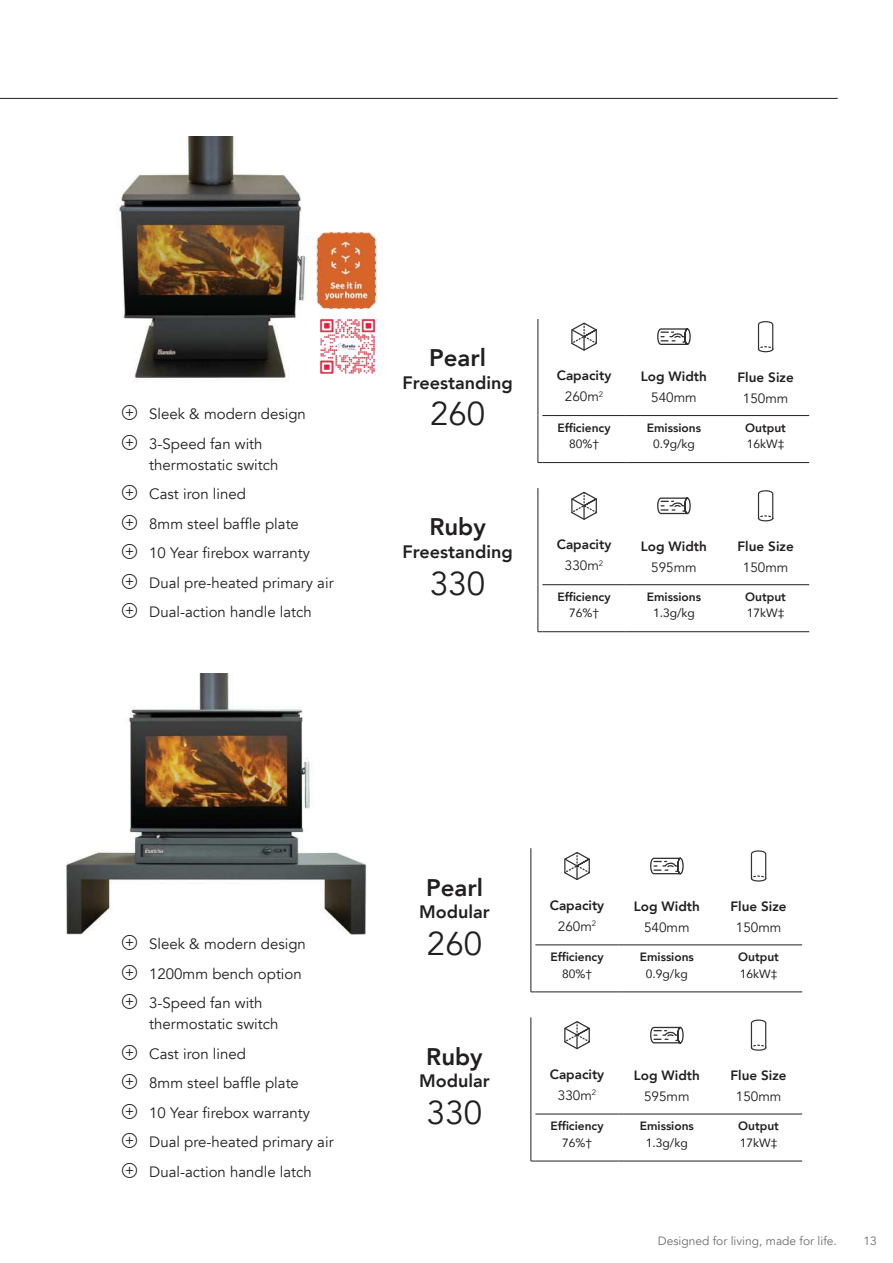
<style>
.page{position:relative;width:893px;height:1263px;background:#fff}
.page>*{position:absolute;margin:0;border:0;box-sizing:border-box;transform-origin:0 0}
.t1{font:33px "Avenir";color:#221f1f}
.t2{font:800 24px "Avenir";color:#221f1f}
.t3{font:800 18px "Avenir";color:#221f1f}
.t4{font:15px/29.5px "Avenir";color:#221f1f}
.t5{font:800 13.5px/21px "Avenir";color:#221f1f;text-align:center}
.t6{font:13.5px "Avenir";color:#221f1f}
.t7{font:800 12px "Avenir";color:#221f1f}
.t8{font:12px "Avenir";color:#221f1f}
.t9{font:12px "Avenir";color:#6c6e70}
.s1{font-weight:400}
</style>
<div class="page">
<hr style="left:0;top:98px;width:838px;height:1px;background:#221f1f">
<hr style="left:542px;top:415px;width:84px;height:1px;background:#221f1f">
<hr style="left:626px;top:415px;width:96px;height:1px;background:#221f1f">
<hr style="left:722px;top:415px;width:87px;height:1px;background:#221f1f">
<hr style="left:542px;top:584px;width:84px;height:1px;background:#221f1f">
<hr style="left:626px;top:584px;width:96px;height:1px;background:#221f1f">
<hr style="left:722px;top:584px;width:87px;height:1px;background:#221f1f">
<hr style="left:538px;top:319px;width:1px;height:97px;background:#221f1f">
<hr style="left:538px;top:416px;width:1px;height:37px;background:#221f1f">
<hr style="left:538px;top:488px;width:1px;height:97px;background:#221f1f">
<hr style="left:538px;top:585px;width:1px;height:37px;background:#221f1f">
<svg style="left:538px;top:453px;width:4px;height:10px"></svg>
<hr style="left:542px;top:462px;width:84px;height:1px;background:#221f1f">
<hr style="left:626px;top:462px;width:96px;height:1px;background:#221f1f">
<hr style="left:722px;top:462px;width:87px;height:1px;background:#221f1f">
<svg style="left:538px;top:622px;width:4px;height:10px"></svg>
<hr style="left:542px;top:631px;width:84px;height:1px;background:#221f1f">
<hr style="left:626px;top:631px;width:96px;height:1px;background:#221f1f">
<hr style="left:722px;top:631px;width:87px;height:1px;background:#221f1f">
<svg style="left:571px;top:323px;width:26px;height:28px"></svg>
<svg style="left:657px;top:328px;width:34px;height:17px"></svg>
<svg style="left:758px;top:321px;width:15px;height:31px"></svg>
<svg style="left:571px;top:492px;width:26px;height:28px"></svg>
<svg style="left:657px;top:497px;width:34px;height:17px"></svg>
<svg style="left:758px;top:490px;width:15px;height:31px"></svg>
<img style="left:66px;top:673px;width:301px;height:261px">
<hr style="left:535px;top:945px;width:84px;height:1px;background:#221f1f">
<hr style="left:619px;top:945px;width:96px;height:1px;background:#221f1f">
<hr style="left:715px;top:945px;width:87px;height:1px;background:#221f1f">
<hr style="left:535px;top:1114px;width:84px;height:1px;background:#221f1f">
<hr style="left:619px;top:1114px;width:96px;height:1px;background:#221f1f">
<hr style="left:715px;top:1114px;width:87px;height:1px;background:#221f1f">
<hr style="left:531px;top:848px;width:1px;height:97px;background:#221f1f">
<hr style="left:531px;top:945px;width:1px;height:37px;background:#221f1f">
<hr style="left:531px;top:1017px;width:1px;height:97px;background:#221f1f">
<hr style="left:531px;top:1114px;width:1px;height:37px;background:#221f1f">
<svg style="left:531px;top:982px;width:4px;height:11px"></svg>
<hr style="left:535px;top:992px;width:84px;height:1px;background:#221f1f">
<hr style="left:619px;top:992px;width:96px;height:1px;background:#221f1f">
<hr style="left:715px;top:992px;width:87px;height:1px;background:#221f1f">
<svg style="left:531px;top:1151px;width:4px;height:11px"></svg>
<hr style="left:535px;top:1161px;width:84px;height:1px;background:#221f1f">
<hr style="left:619px;top:1161px;width:96px;height:1px;background:#221f1f">
<hr style="left:715px;top:1161px;width:87px;height:1px;background:#221f1f">
<svg style="left:564px;top:852px;width:26px;height:28px"></svg>
<svg style="left:650px;top:858px;width:34px;height:16px"></svg>
<svg style="left:751px;top:850px;width:15px;height:31px"></svg>
<svg style="left:564px;top:1021px;width:26px;height:28px"></svg>
<svg style="left:650px;top:1027px;width:34px;height:16px"></svg>
<svg style="left:751px;top:1019px;width:15px;height:32px"></svg>
<img style="left:116px;top:136px;width:191px;height:246px">
<img style="left:320px;top:318px;width:56px;height:56px">
<img style="left:316px;top:231px;width:61px;height:79px">
<p class="t4" style="left:149px;top:401px;width:158px">Sleek &amp; modern design<br>3-Speed fan with</p>
<p class="t4" style="left:149px;top:452px;width:186px">thermostatic switch<br>Cast iron lined<br>8mm steel baf昀氀e plate<br>10 Year 昀椀rebox warranty<br>Dual pre-heated primary air<br>Dual-action handle latch</p>
<h2 class="t2" style="left:429px;top:339px;width:58px">Pearl</h2>
<p class="t3" style="left:402px;top:368px;width:112px">Freestanding</p>
<h1 class="t1" style="left:430px;top:394px;width:57px">260</h1>
<h2 class="t2" style="left:429px;top:517px;width:58px">Ruby</h2>
<p class="t3" style="left:402px;top:538px;width:112px">Freestanding</p>
<h1 class="t1" style="left:430px;top:563px;width:57px">330</h1>
<p class="t5" style="left:557px;top:366px;width:56px">Capacity<br><span class="s1">260m</span><sup>2</sup></p>
<p class="t5" style="left:641px;top:367px;width:68px">Log Width</p>
<p class="t6" style="left:651px;top:390px;width:47px">540mm</p>
<p class="t5" style="left:737px;top:368px;width:58px">Flue Size</p>
<p class="t6" style="left:743px;top:390px;width:47px">150mm</p>
<p class="t7" style="left:557px;top:418px;width:55px">Ef昀椀ciency</p>
<p class="t8" style="left:569px;top:439px;width:32px">80%†</p>
<p class="t7" style="left:647px;top:418px;width:56px">Emissions</p>
<p class="t8" style="left:653px;top:439px;width:43px">0.9g/kg</p>
<p class="t7" style="left:745px;top:423px;width:42px">Output</p>
<p class="t8" style="left:747px;top:439px;width:39px">16kW‡</p>
<p class="t5" style="left:557px;top:535px;width:56px">Capacity<br><span class="s1">330m</span><sup>2</sup></p>
<p class="t5" style="left:641px;top:536px;width:68px">Log Width</p>
<p class="t6" style="left:651px;top:559px;width:47px">595mm</p>
<p class="t5" style="left:737px;top:537px;width:58px">Flue Size</p>
<p class="t6" style="left:743px;top:559px;width:47px">150mm</p>
<p class="t7" style="left:557px;top:587px;width:55px">Ef昀椀ciency</p>
<p class="t8" style="left:569px;top:608px;width:32px">76%†</p>
<p class="t7" style="left:647px;top:587px;width:56px">Emissions</p>
<p class="t8" style="left:653px;top:604px;width:43px">1.3g/kg</p>
<p class="t7" style="left:745px;top:592px;width:42px">Output</p>
<p class="t8" style="left:747px;top:608px;width:39px">17kW‡</p>
<p class="t4" style="left:149px;top:931px;width:158px">Sleek &amp; modern design<br>1200mm bench option<br>3-Speed fan with</p>
<p class="t4" style="left:149px;top:1011px;width:186px">thermostatic switch<br>Cast iron lined<br>8mm steel baf昀氀e plate<br>10 Year 昀椀rebox warranty<br>Dual pre-heated primary air<br>Dual-action handle latch</p>
<h2 class="t2" style="left:426px;top:868px;width:58px">Pearl</h2>
<p class="t3" style="left:419px;top:898px;width:72px">Modular</p>
<h1 class="t1" style="left:427px;top:924px;width:57px">260</h1>
<h2 class="t2" style="left:426px;top:1046px;width:58px">Ruby</h2>
<p class="t3" style="left:419px;top:1067px;width:72px">Modular</p>
<h1 class="t1" style="left:427px;top:1093px;width:57px">330</h1>
<p class="t5" style="left:550px;top:895px;width:56px">Capacity<br><span class="s1">260m</span><sup>2</sup></p>
<p class="t5" style="left:634px;top:897px;width:68px">Log Width</p>
<p class="t6" style="left:644px;top:919px;width:47px">540mm</p>
<p class="t5" style="left:730px;top:897px;width:58px">Flue Size</p>
<p class="t6" style="left:736px;top:919px;width:47px">150mm</p>
<p class="t7" style="left:550px;top:947px;width:55px">Ef昀椀ciency</p>
<p class="t8" style="left:562px;top:968px;width:32px">80%†</p>
<p class="t7" style="left:640px;top:947px;width:56px">Emissions</p>
<p class="t8" style="left:646px;top:968px;width:43px">0.9g/kg</p>
<p class="t7" style="left:738px;top:952px;width:42px">Output</p>
<p class="t8" style="left:740px;top:968px;width:39px">16kW‡</p>
<p class="t5" style="left:550px;top:1064px;width:56px">Capacity<br><span class="s1">330m</span><sup>2</sup></p>
<p class="t5" style="left:634px;top:1066px;width:68px">Log Width</p>
<p class="t6" style="left:644px;top:1088px;width:47px">595mm</p>
<p class="t5" style="left:730px;top:1066px;width:58px">Flue Size</p>
<p class="t6" style="left:736px;top:1088px;width:47px">150mm</p>
<p class="t7" style="left:550px;top:1117px;width:55px">Ef昀椀ciency</p>
<p class="t8" style="left:562px;top:1137px;width:32px">76%†</p>
<p class="t7" style="left:640px;top:1117px;width:56px">Emissions</p>
<p class="t8" style="left:646px;top:1133px;width:43px">1.3g/kg</p>
<p class="t7" style="left:738px;top:1121px;width:42px">Output</p>
<p class="t8" style="left:740px;top:1137px;width:39px">17kW‡</p>
<p class="t9" style="left:658px;top:1236px;width:181px">Designed for living, made for life.</p>
<p class="t9" style="left:863px;top:1234px;width:15px">13</p>
</div>
